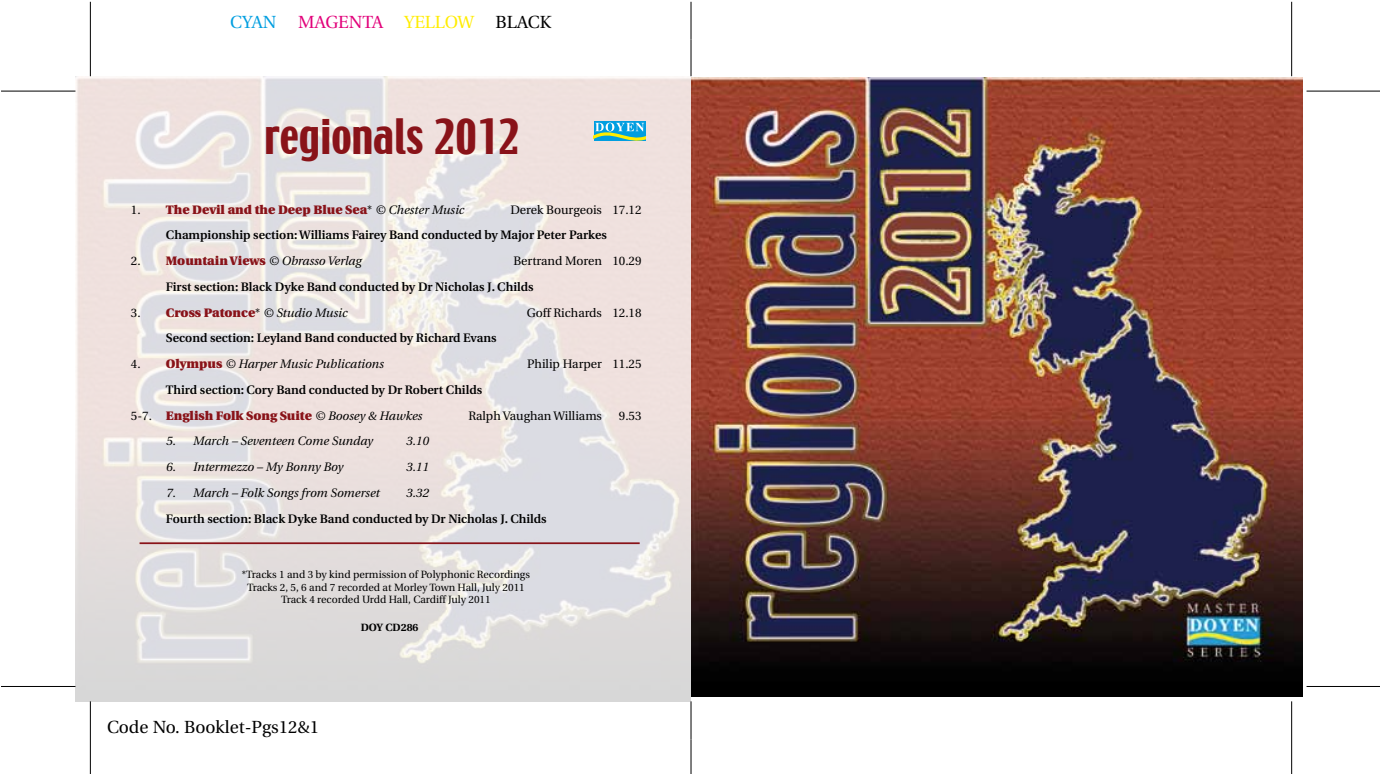
<style>
.page{position:relative;width:1380px;height:774px;background:#fff}
.page>*{position:absolute;margin:0;border:0;box-sizing:border-box;transform-origin:0 0}
.t1{font:43.23px "Techno";color:#891319}
.t2{font:17.5px "Utopia";color:#000}
.t3{font:17.5px "Utopia";color:#e2007a}
.t4{font:600 12.25px/25.7px "Utopia";color:#000}
.t5{font:italic 12.25px "Utopia";color:#000}
.t6{font:12.25px "Utopia";color:#000}
.t7{font:900 12.25px "Utopia";color:#891319}
.t8{font:10.5px/12.6px "Utopia";color:#000;text-align:center}
.t9{font:700 10.5px "Utopia";color:#000}
.s1{color:#009ee0}
.s2{color:#ffed00}
.s3{color:#000}
.s4{font-weight:400;color:#000}
.s5{font-weight:400;font-style:italic;color:#000}
.s6{font-style:normal}
.s7{font-weight:900;font-style:normal;color:#891319}
.s8{font-weight:400}
.s9{font-weight:900;color:#891319}
.s10{font-weight:400;font-style:italic}
</style>
<div class="page">
<img style="left:75px;top:76px;width:616px;height:625px">
<img style="left:691px;top:77px;width:610px;height:619px">
<hr style="left:90px;top:2px;width:1px;height:74px;background:#000">
<hr style="left:90px;top:701px;width:1px;height:73px;background:#000">
<hr style="left:1px;top:91px;width:74px;height:1px;background:#000">
<hr style="left:1px;top:686px;width:74px;height:1px;background:#000">
<svg style="left:690px;top:2px;width:1px;height:74px"></svg>
<svg style="left:690px;top:701px;width:1px;height:73px"></svg>
<hr style="left:1290px;top:2px;width:1px;height:74px;background:#000">
<hr style="left:1306px;top:91px;width:73px;height:1px;background:#000">
<hr style="left:1306px;top:686px;width:73px;height:1px;background:#000">
<hr style="left:1290px;top:701px;width:1px;height:73px;background:#000">
<svg style="left:593px;top:121px;width:52px;height:2px"></svg>
<svg style="left:593px;top:123px;width:52px;height:18px"></svg>
<hr style="left:139px;top:542px;width:500px;height:2px;background:#891319">
<h2 class="t3" style="left:230px;top:13px;width:322px"><span class="s1">CYAN</span> MAGENTA <span class="s2">YELLOW</span> <span class="s3">BLACK</span></h2>
<h1 class="t1" style="left:264px;top:107px;width:257px">regionals 2012</h1>
<p class="t7" style="left:131px;top:202px;width:334px"><span class="s4">1.</span> The Devil and the Deep Blue Sea<span class="s4">*</span> <span class="s5">© Chester Music</span></p>
<p class="t6" style="left:510px;top:203px;width:133px">Derek Bourgeois 17.12</p>
<p class="t4" style="left:166px;top:222px;width:442px">Championship section: Williams Fairey Band conducted by Major Peter Parkes</p>
<p class="t5" style="left:131px;top:254px;width:232px"><span class="s6">2.</span> <span class="s7">Mountain Views</span> © Obrasso Verlag</p>
<p class="t6" style="left:513px;top:254px;width:130px">Bertrand Moren 10.29</p>
<p class="t4" style="left:166px;top:274px;width:369px">First section: Black Dyke Band conducted by Dr Nicholas J. Childs</p>
<p class="t7" style="left:131px;top:305px;width:217px"><span class="s4">3.</span> Cross Patonce<span class="s4">*</span> <span class="s5">© Studio Music</span></p>
<p class="t6" style="left:526px;top:306px;width:116px">Goff Richards 12.18</p>
<p class="t4" style="left:166px;top:325px;width:332px">Second section: Leyland Band conducted by Richard Evans</p>
<p class="t5" style="left:131px;top:357px;width:254px"><span class="s6">4.</span> <span class="s7">Olympus</span> © Harper Music Publications</p>
<p class="t6" style="left:527px;top:357px;width:116px">Philip Harper 11.25</p>
<p class="t4" style="left:131px;top:377px;width:353px;text-indent:35px">Third section: Cory Band conducted by Dr Robert Childs<br><span class="s8">5-7.</span> <span class="s9">English Folk Song Suite</span> <span class="s10">© Boosey &amp; Hawkes</span></p>
<p class="t6" style="left:468px;top:409px;width:135px">Ralph Vaughan Williams</p>
<p class="t6" style="left:618px;top:409px;width:24px">9.53</p>
<p class="t5" style="left:166px;top:434px;width:208px">5. March – Seventeen Come Sunday</p>
<p class="t5" style="left:406px;top:434px;width:24px">3.10</p>
<p class="t5" style="left:166px;top:460px;width:178px">6. Intermezzo – My Bonny Boy</p>
<p class="t5" style="left:406px;top:460px;width:24px">3.11</p>
<p class="t5" style="left:166px;top:486px;width:215px">7. March – Folk Songs from Somerset</p>
<p class="t5" style="left:406px;top:486px;width:24px">3.32</p>
<p class="t4" style="left:166px;top:506px;width:382px">Fourth section: Black Dyke Band conducted by Dr Nicholas J. Childs</p>
<p class="t8" style="left:242px;top:568px;width:289px">*Tracks 1 and 3 by kind permission of Polyphonic Recordings<br>Tracks 2, 5, 6 and 7 recorded at Morley Town Hall, July 2011<br>Track 4 recorded Urdd Hall, Cardiff July 2011</p>
<p class="t9" style="left:361px;top:621px;width:59px">DOY CD286</p>
<h2 class="t2" style="left:107px;top:718px;width:213px">Code No. Booklet-Pgs12&amp;1</h2>
</div>
